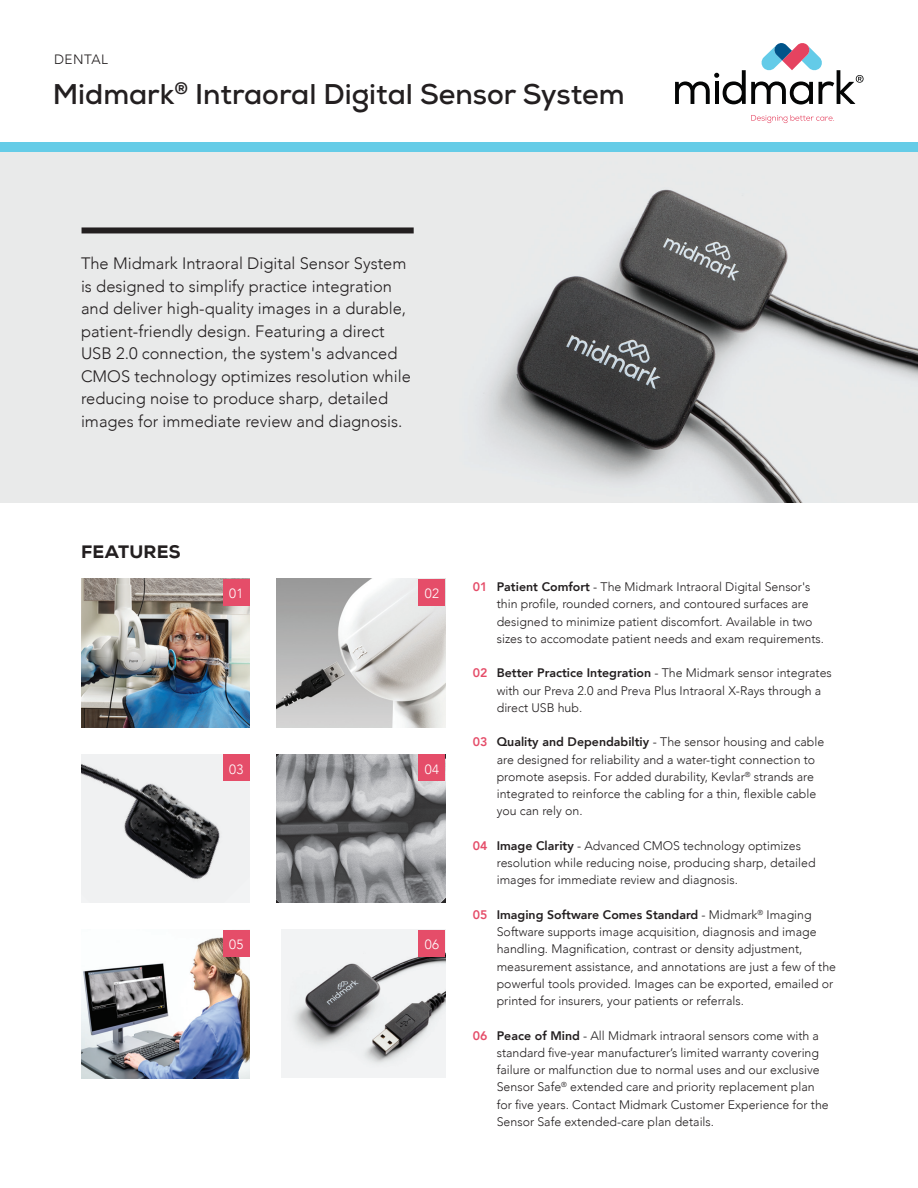
<style>
.page{position:relative;width:918px;height:1188px;background:#fff}
.page>*{position:absolute;margin:0;border:0;box-sizing:border-box;transform-origin:0 0}
.t1{font:700 28.5px "Nexa";color:#231f20}
.Headline_Style_5{font:800 18px "Nexa";letter-spacing:.015em;color:#231f20}
.Body_Style_2{font:300 16.5px/22.5px "Avenir";color:#231f20}
.Headline_Tag{font:300 13.5px "Avenir";letter-spacing:.04em;color:#231f20}
.Numbers_and_Stats_Style_2{font:300 13.35px "Avenir";letter-spacing:.02em;color:#fff}
.Body_Style_3{font:300 12.3px/17.2px "Avenir";color:#231f20}
.s1{font-weight:800;color:#e54d69}
.s2{font-weight:800}
</style>
<div class="page">
<img style="left:277px;top:579px;width:169px;height:148px">
<img style="left:81px;top:754px;width:169px;height:149px">
<img style="left:81px;top:937px;width:169px;height:141px">
<img style="left:277px;top:754px;width:169px;height:149px">
<img style="left:81px;top:579px;width:169px;height:148px">
<img style="left:281px;top:930px;width:165px;height:148px">
<img style="left:0;top:152px;width:918px;height:351px">
<div style="left:223px;top:579px;width:27px;height:27px;background:#e54d69"></div>
<div style="left:223px;top:754px;width:27px;height:27px;background:#e54d69"></div>
<div style="left:223px;top:930px;width:27px;height:27px;background:#e54d69"></div>
<div style="left:418px;top:579px;width:28px;height:27px;background:#e54d69"></div>
<div style="left:418px;top:754px;width:28px;height:27px;background:#e54d69"></div>
<div style="left:82px;top:227px;width:332px;height:6px;background:#231f20"></div>
<div style="left:418px;top:930px;width:28px;height:27px;background:#e54d69"></div>
<svg style="left:751px;top:115px;width:83px;height:8px"></svg>
<svg style="left:675px;top:43px;width:189px;height:62px"></svg>
<div style="left:0;top:143px;width:918px;height:9px;background:#65cce7"></div>
<p class="Headline_Tag" style="left:54px;top:52px;width:56px">DENTAL</p>
<p class="t1" style="left:53px;top:76px;width:574px">Midmark<sup>®</sup> Intraoral Digital Sensor System</p>
<p class="Body_Style_2" style="left:81px;top:252px;width:331px">The Midmark Intraoral Digital Sensor System is designed to simplify practice integration and deliver high-quality images in a durable, patient-friendly design. Featuring a direct USB 2.0 connection, the system's advanced CMOS technology optimizes resolution while reducing noise to produce sharp, detailed images for immediate review and diagnosis.</p>
<p class="Headline_Style_5" style="left:81px;top:540px;width:101px">FEATURES</p>
<p class="Numbers_and_Stats_Style_2" style="left:229px;top:586px;width:16px">01</p>
<p class="Numbers_and_Stats_Style_2" style="left:229px;top:761px;width:16px">03</p>
<p class="Numbers_and_Stats_Style_2" style="left:229px;top:937px;width:16px">05</p>
<p class="Numbers_and_Stats_Style_2" style="left:425px;top:586px;width:16px">02</p>
<p class="Numbers_and_Stats_Style_2" style="left:425px;top:761px;width:16px">04</p>
<p class="Numbers_and_Stats_Style_2" style="left:425px;top:937px;width:16px">06</p>
<p class="Body_Style_3" style="left:497px;top:578px;width:329px;text-indent:-24px"><span class="s1">01</span> <span class="s2">Patient Comfort</span> - The Midmark Intraoral Digital Sensor's thin profile, rounded corners, and contoured surfaces are designed to minimize patient discomfort. Available in two sizes to accomodate patient needs and exam requirements.</p>
<p class="Body_Style_3" style="left:497px;top:664px;width:337px;text-indent:-24px"><span class="s1">02</span> <span class="s2">Better Practice Integration</span> - The Midmark sensor integrates with our Preva 2.0 and Preva Plus Intraoral X-Rays through a direct USB hub.</p>
<p class="Body_Style_3" style="left:497px;top:733px;width:329px;text-indent:-24px"><span class="s1">03</span> <span class="s2">Quality and Dependabiltiy</span> - The sensor housing and cable are designed for reliability and a water-tight connection to promote asepsis. For added durability, Kevlar<sup>®</sup> strands are integrated to reinforce the cabling for a thin, flexible cable you can rely on.</p>
<p class="Body_Style_3" style="left:497px;top:837px;width:320px;text-indent:-24px"><span class="s1">04</span> <span class="s2">Image Clarity</span> - Advanced CMOS technology optimizes resolution while reducing noise, producing sharp, detailed images for immediate review and diagnosis.</p>
<p class="Body_Style_3" style="left:497px;top:906px;width:341px;text-indent:-24px"><span class="s1">05</span> <span class="s2">Imaging Software Comes Standard</span> - Midmark<sup>®</sup> Imaging Software supports image acquisition, diagnosis and image handling. Magnification, contrast or density adjustment, measurement assistance, and annotations are just a few of the powerful tools provided. Images can be exported, emailed or printed for insurers, your patients or referrals.</p>
<p class="Body_Style_3" style="left:497px;top:1027px;width:334px;text-indent:-24px"><span class="s1">06</span> <span class="s2">Peace of Mind</span> - All Midmark intraoral sensors come with a standard five-year manufacturer’s limited warranty covering failure or malfunction due to normal uses and our exclusive Sensor Safe<sup>®</sup> extended care and priority replacement plan for five years. Contact Midmark Customer Experience for the Sensor Safe extended-care plan details.</p>
</div>
